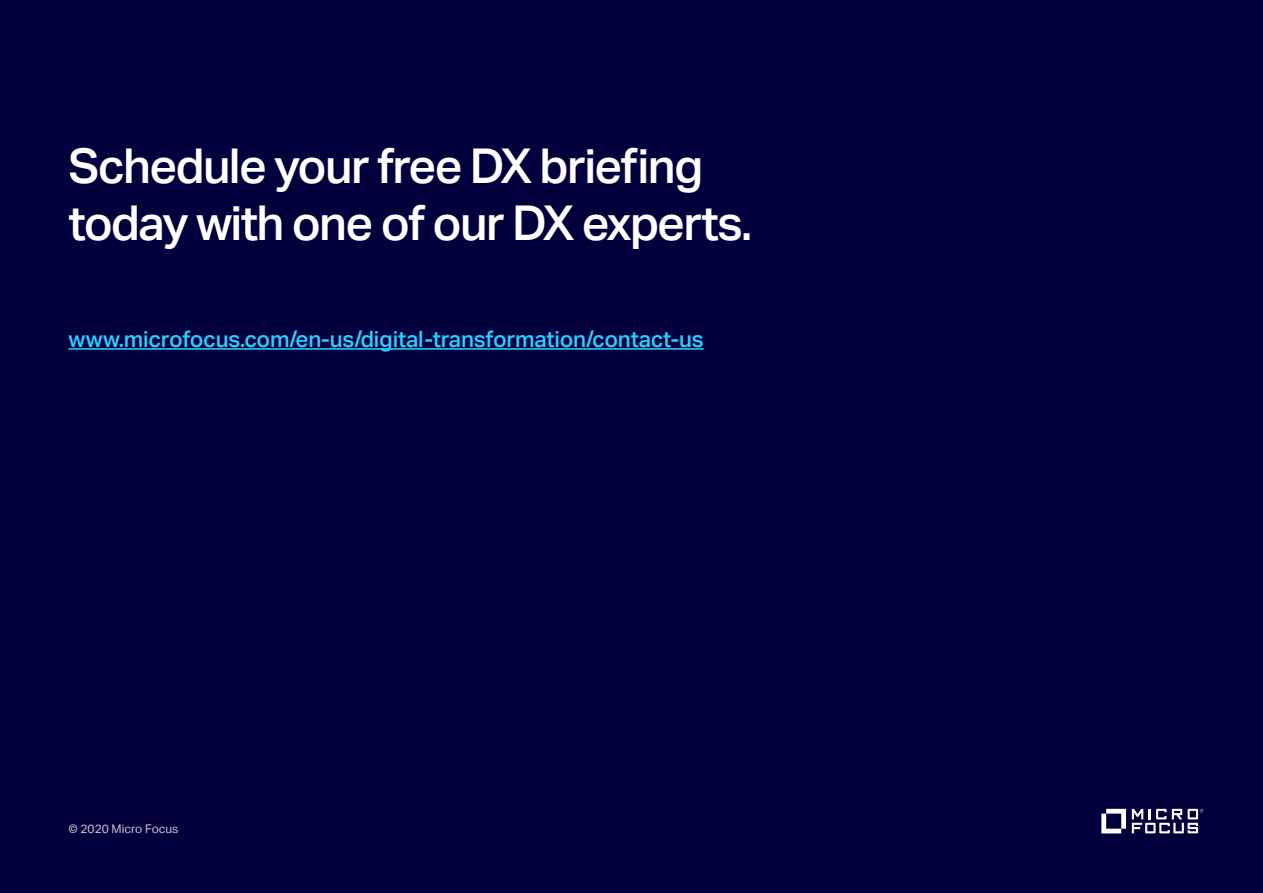
<style>
.page{position:relative;width:1263px;height:893px;background:#02003c}
.page>*{position:absolute;margin:0;border:0;box-sizing:border-box;transform-origin:0 0}
.t1{font:500 48px/57px "Aktiv Grotesk";letter-spacing:-.035em;color:#fff}
.t2{font:500 22.5px "Aktiv Grotesk";letter-spacing:-.01em;color:#29ceff}
.t3{font:12px "Aktiv Grotesk";color:#c7c8ca}
</style>
<div class="page">
<svg style="left:1101px;top:809px;width:25px;height:24px"></svg>
<svg style="left:1132px;top:809px;width:71px;height:24px"></svg>
<hr style="left:69px;top:348px;width:635px;height:2px;background:#29ceff">
<h1 class="t1" style="left:69px;top:138px;width:685px">Schedule your free DX briefing today with one of our DX experts.</h1>
<p class="t2" style="left:69px;top:326px;width:637px">www.microfocus.com/en-us/digital-transformation/contact-us</p>
<p class="t3" style="left:69px;top:822px;width:112px">© 2020 Micro Focus</p>
</div>
